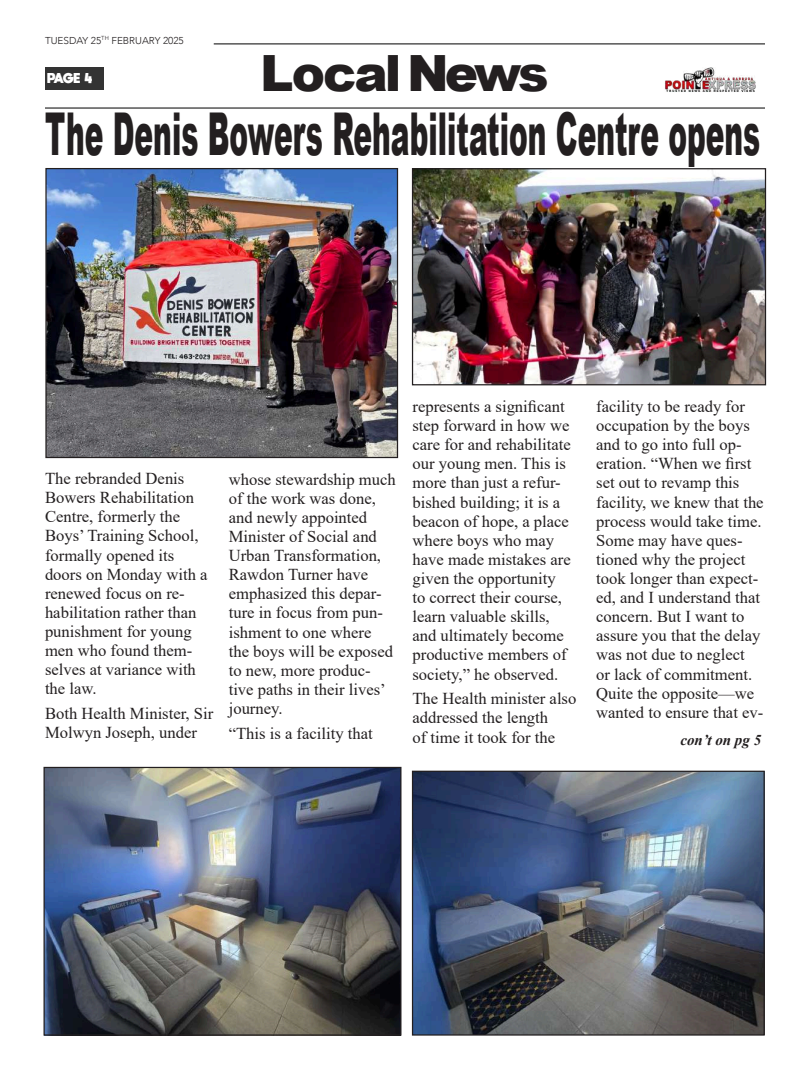
<style>
.page{position:relative;width:810px;height:1080px;background:#fff}
.page>*{position:absolute;margin:0;border:0;box-sizing:border-box;transform-origin:0 0}
.t1{font:900 59.12px "Arial";color:#231f20;scale:.47 1}
.t2{font:900 50px "Arial";letter-spacing:-.06em;color:#231f20}
.t3{font:16.62px/19.1px "Times New Roman";color:#231f20}
.t4{font:italic 700 15px "Times New Roman";color:#231f20}
.t5{font:300 10px "Avenir";color:#231f20}
.t6{font:800 10px "moon get";color:#fff}
</style>
<div class="page">
<hr style="left:214px;top:43px;width:551px;height:2px;background:#333">
<div style="left:45px;top:67px;width:58px;height:22px;background:#333"></div>
<img style="left:665px;top:67px;width:91px;height:25px">
<hr style="left:45px;top:107px;width:720px;height:2px;background:#333">
<img style="left:47px;top:170px;width:349px;height:286px">
<div style="left:45px;top:168px;width:353px;height:290px;border:1px solid #231f20"></div>
<img style="left:414px;top:170px;width:350px;height:213px">
<div style="left:412px;top:168px;width:354px;height:217px;border:1px solid #231f20"></div>
<img style="left:414px;top:773px;width:349px;height:261px">
<div style="left:412px;top:771px;width:353px;height:265px;border:1px solid #231f20"></div>
<img style="left:45px;top:769px;width:355px;height:265px">
<div style="left:43px;top:767px;width:359px;height:269px;border:1px solid #231f20"></div>
<p class="t5" style="left:45px;top:34px;width:140px">TUESDAY 25<sup>TH</sup> FEBRUARY 2025</p>
<p class="t6" style="left:47px;top:71px;width:47px">PAGE 4</p>
<h2 class="t2" style="left:260px;top:36px;width:290px">Local News</h2>
<h1 class="t1" style="left:45px;top:91px;width:1524px">The Denis Bowers Rehabilitation Centre opens</h1>
<p class="t3" style="left:45px;top:468px;width:164px">The rebranded Denis<br>Bowers Rehabilitation<br>Centre, formerly the<br>Boys’ Training School, formally opened its doors on Monday with a renewed focus on re&shy;habilitation rather than punishment for young men who found them&shy;selves at variance with the law.</p>
<p class="t3" style="left:45px;top:703px;width:170px">Both Health Minister, Sir<br>Molwyn Joseph, under</p>
<p class="t3" style="left:229px;top:469px;width:169px">whose stewardship much of the work was done, and newly appointed<br>Minister of Social and<br>Urban Transformation,<br>Rawdon Turner have emphasized this depar&shy;ture in focus from pun&shy;ishment to one where the boys will be exposed to new, more produc&shy;tive paths in their lives’ journey.</p>
<p class="t3" style="left:229px;top:723px;width:146px">“This is a facility that</p>
<p class="t3" style="left:412px;top:396px;width:160px">represents a significant step forward in how we care for and rehabilitate our young men. This is more than just a refur&shy;bished building; it is a beacon of hope, a place where boys who may have made mistakes are given the opportunity to correct their course, learn valuable skills, and ultimately become productive members of society,” he observed.</p>
<p class="t3" style="left:412px;top:689px;width:165px">The Health minister also addressed the length<br>of time it took for the</p>
<p class="t3" style="left:596px;top:396px;width:169px">facility to be ready for occupation by the boys and to go into full op&shy;eration. “When we first set out to revamp this facility, we knew that the process would take time.<br>Some may have ques&shy;tioned why the project took longer than expect&shy;ed, and I understand that concern. But I want to assure you that the delay was not due to neglect<br>or lack of commitment.<br>Quite the opposite—we wanted to ensure that ev-</p>
<p class="t4" style="left:681px;top:730px;width:82px">con’t on pg 5</p>
</div>
